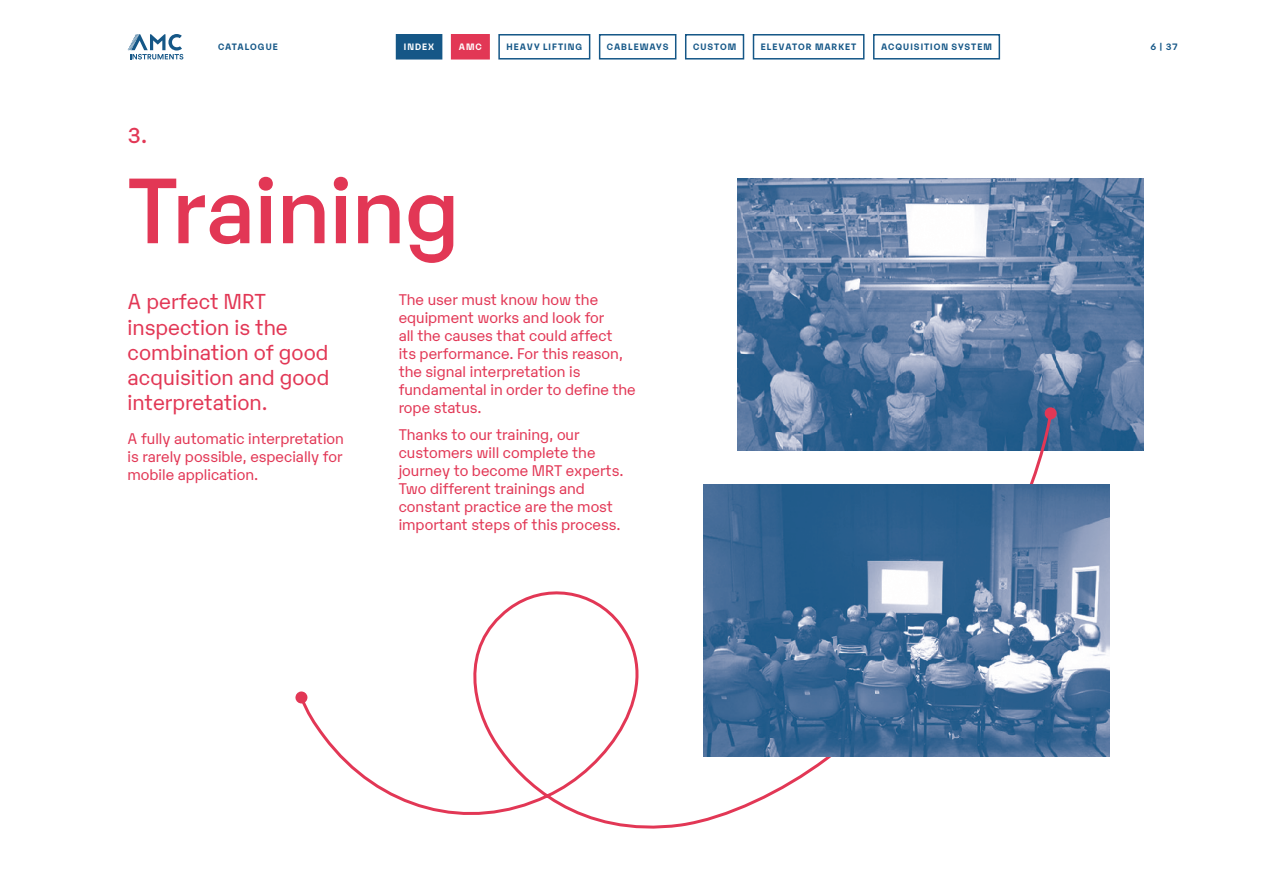
<style>
.page{position:relative;width:1263px;height:893px;background:#fff}
.page>*{position:absolute;margin:0;border:0;box-sizing:border-box;transform-origin:0 0}
.t1{font:500 90px "Karelia";color:#e23755}
.t2{font:21px/25.2px "Karelia";color:#e23755}
.t3{font:500 21px "Karelia";color:#e23755}
.t4{font:15px/18px "Karelia";color:#e23755}
.t5{font:700 9px "Karelia";letter-spacing:.105em;color:#155787}
.t6{font:700 9px "Karelia";letter-spacing:.11em;color:#fff}
</style>
<div class="page">
<svg style="left:128px;top:34px;width:55px;height:26px"></svg>
<div style="left:452px;top:35px;width:37px;height:24px;background:#e23755"></div>
<div style="left:451px;top:34px;width:39px;height:26px;border:2px solid #e23755"></div>
<div style="left:396px;top:35px;width:46px;height:24px;background:#155787"></div>
<div style="left:396px;top:34px;width:46px;height:26px;border:2px solid #155787"></div>
<div style="left:753px;top:34px;width:111px;height:26px;border:2px solid #155787"></div>
<div style="left:498px;top:34px;width:92px;height:26px;border:2px solid #155787"></div>
<div style="left:599px;top:34px;width:77px;height:26px;border:2px solid #155787"></div>
<div style="left:685px;top:34px;width:59px;height:26px;border:2px solid #155787"></div>
<div style="left:873px;top:34px;width:127px;height:26px;border:2px solid #155787"></div>
<img style="left:738px;top:179px;width:406px;height:272px">
<svg style="left:302px;top:410px;width:752px;height:419px"></svg>
<svg style="left:295px;top:691px;width:13px;height:13px"></svg>
<svg style="left:1044px;top:407px;width:13px;height:13px"></svg>
<img style="left:704px;top:485px;width:406px;height:272px">
<h2 class="t3" style="left:128px;top:120px;width:21px">3.</h2>
<p class="t5" style="left:218px;top:40px;width:61px">CATALOGUE</p>
<p class="t6" style="left:404px;top:40px;width:32px">INDEX</p>
<p class="t6" style="left:459px;top:40px;width:24px">AMC</p>
<p class="t5" style="left:506px;top:40px;width:77px">HEAVY LIFTING</p>
<p class="t5" style="left:607px;top:40px;width:63px">CABLEWAYS</p>
<p class="t5" style="left:693px;top:40px;width:45px">CUSTOM</p>
<p class="t5" style="left:761px;top:40px;width:97px">ELEVATOR MARKET</p>
<p class="t5" style="left:881px;top:40px;width:112px">ACQUISITION SYSTEM</p>
<p class="t5" style="left:1150px;top:40px;width:29px">6 | 37</p>
<h1 class="t1" style="left:128px;top:145px;width:333px">Training</h1>
<h2 class="t2" style="left:128px;top:288px;width:203px">A perfect MRT inspection is the combination of good acquisition and good interpretation.</h2>
<p class="t4" style="left:128px;top:429px;width:218px;text-align:justify">A fully automatic interpretation is rarely possible, especially for mobile application.</p>
<p class="t4" style="left:399px;top:290px;width:239px">The user must know how the equipment works and look for<br>all the causes that could affect<br>its performance. For this reason, the signal interpretation is fundamental in order to define the rope status.</p>
<p class="t4" style="left:399px;top:425px;width:226px">Thanks to our training, our customers will complete the journey to become MRT experts.<br>Two different trainings and constant practice are the most important steps of this process.</p>
</div>
